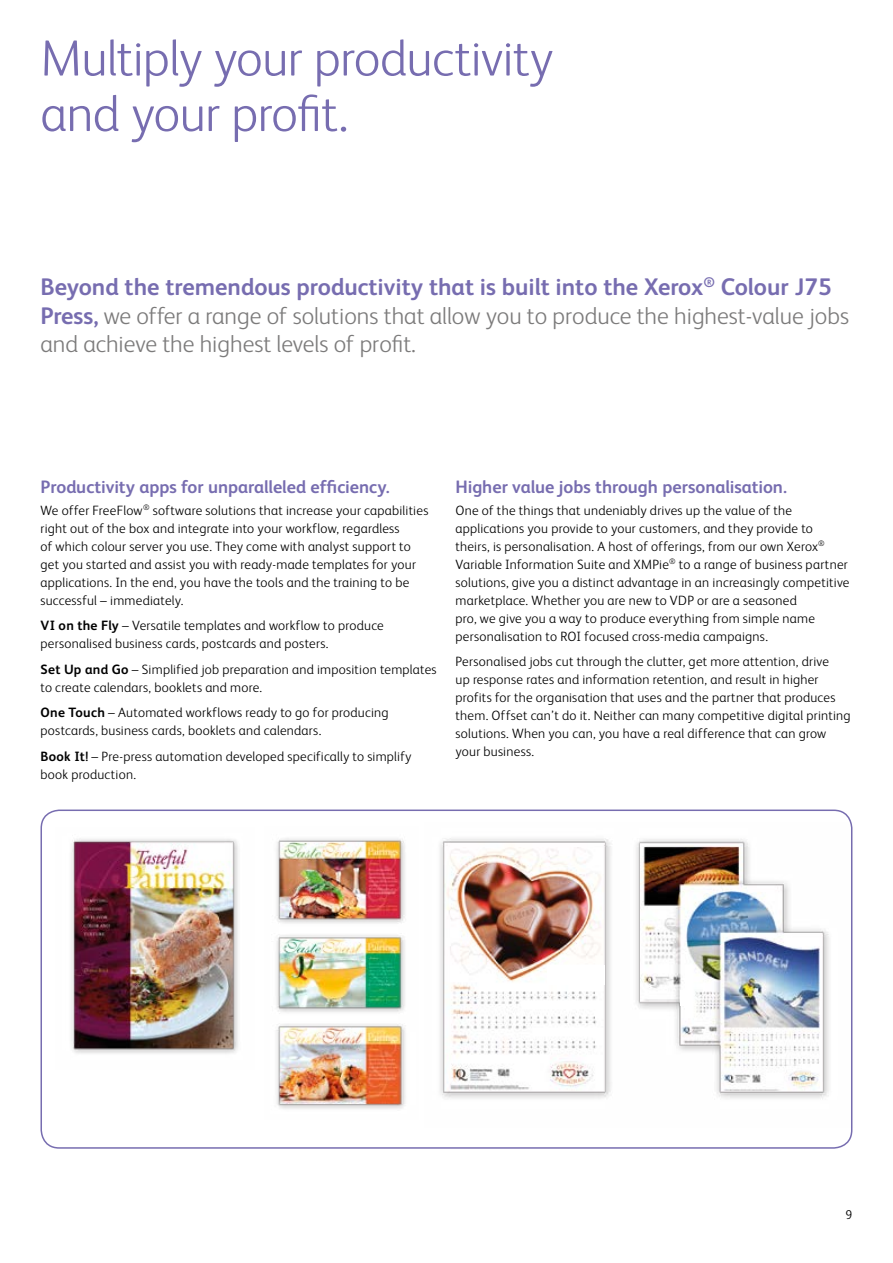
<style>
.page{position:relative;width:893px;height:1263px;background:#fff}
.page>*{position:absolute;margin:0;border:0;box-sizing:border-box;transform-origin:0 0}
.t1{font:300 51px/55.5px "Xerox Sans";letter-spacing:-.01em;color:#776db0}
.t2{font:300 24px/28.5px "Xerox Sans";color:#7c7b7b}
.t3{font:700 18px "Xerox Sans";letter-spacing:-.005em;color:#776db0}
.t4{font:300 13.5px/18px "Xerox Sans";letter-spacing:.02em;color:#000}
.t5{font:300 12.75px "Xerox Sans";color:#000}
.s1{font-weight:700;color:#776db0}
.s2{font-weight:700}
</style>
<div class="page">
<div style="left:40px;top:809px;width:812px;height:340px;border:2px solid #776db0;border-radius:18px"></div>
<img style="left:71px;top:838px;width:167px;height:216px">
<img style="left:276px;top:838px;width:130px;height:271px">
<img style="left:440px;top:822px;width:413px;height:305px">
<div style="left:680px;top:991px;width:11px;height:15px;background:#fff"></div>
<div style="left:547px;top:965px;width:57px;height:20px;background:#fff"></div>
<h1 class="t1" style="left:40px;top:28px;width:514px">Multiply your productivity and your profit.</h1>
<h2 class="t2" style="left:40px;top:272px;width:810px"><span class="s1">Beyond the tremendous productivity that is built into the Xerox</span><sup>®</sup> <span class="s1">Colour J75<br>Press,</span> we offer a range of solutions that allow you to produce the highest-value jobs and achieve the highest levels of profit.</h2>
<h3 class="t3" style="left:40px;top:474px;width:351px">Productivity apps for unparalleled efficiency.</h3>
<p class="t4" style="left:40px;top:500px;width:389px">We offer FreeFlow<sup>®</sup> software solutions that increase your capabilities right out of the box and integrate into your workflow, regardless<br>of which colour server you use. They come with analyst support to get you started and assist you with ready-made templates for your applications. In the end, you have the tools and the training to be successful – immediately.</p>
<p class="t4" style="left:40px;top:616px;width:345px"><span class="s2">VI on the Fly</span> – Versatile templates and workflow to produce personalised business cards, postcards and posters.</p>
<p class="t4" style="left:40px;top:659px;width:398px"><span class="s2">Set Up and Go</span> – Simplified job preparation and imposition templates to create calendars, booklets and more.</p>
<p class="t4" style="left:40px;top:703px;width:350px"><span class="s2">One Touch</span> – Automated workflows ready to go for producing postcards, business cards, booklets and calendars.</p>
<p class="t4" style="left:40px;top:747px;width:373px"><span class="s2">Book It!</span> – Pre-press automation developed specifically to simplify book production.</p>
<h3 class="t3" style="left:455px;top:474px;width:333px">Higher value jobs through personalisation.</h3>
<p class="t4" style="left:455px;top:500px;width:396px">One of the things that undeniably drives up the value of the applications you provide to your customers, and they provide to theirs, is personalisation. A host of offerings, from our own Xerox<sup>® </sup>Variable Information Suite and XMPie<sup>®</sup> to a range of business partner solutions, give you a distinct advantage in an increasingly competitive marketplace. Whether you are new to VDP or are a seasoned<br>pro, we give you a way to produce everything from simple name personalisation to ROI focused cross-media campaigns.</p>
<p class="t4" style="left:455px;top:652px;width:397px">Personalised jobs cut through the clutter, get more attention, drive<br>up response rates and information retention, and result in higher profits for the organisation that uses and the partner that produces them. Offset can’t do it. Neither can many competitive digital printing solutions. When you can, you have a real difference that can grow your business.</p>
<p class="t5" style="left:846px;top:1207px;width:8px">9</p>
</div>
